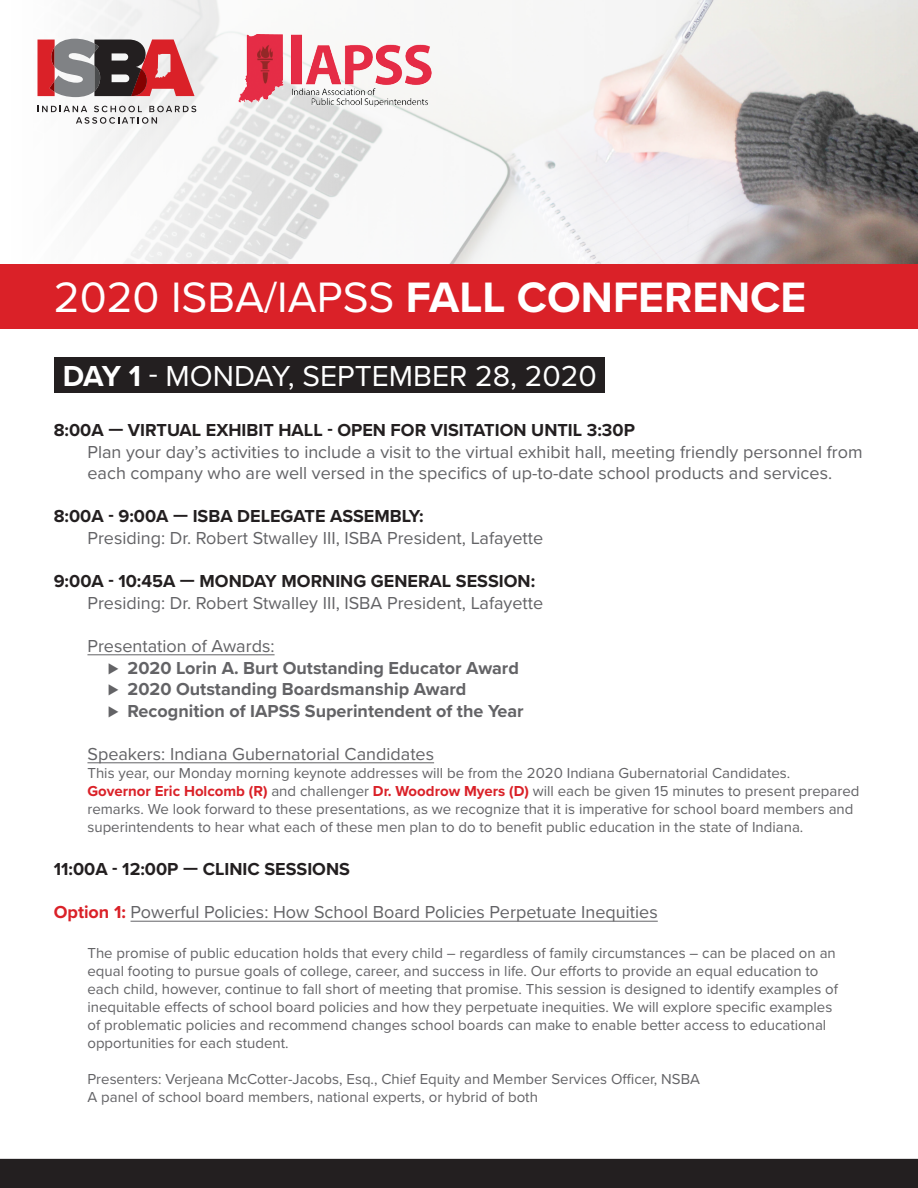
<style>
.page{position:relative;width:918px;height:1188px;background:#fff}
.page>*{position:absolute;margin:0;border:0;box-sizing:border-box;transform-origin:0 0}
.t1{font:44.1px "Proxima Nova";color:#fff}
.t2{font:30px "Proxima Nova";color:#fff}
.t3{font:18px/21.6px "Proxima Nova";color:#636366}
.t4{font:700 18px/21.6px "Proxima Nova";color:#636366}
.t5{font:700 18px "Proxima Nova";color:#231f20}
.t6{font:15px/18px "Proxima Nova";color:#636366}
.s1{font-weight:700}
.s2{font-weight:700;color:#231f20}
.s3{font-weight:400}
.s4{font-weight:700;color:#da2128}
</style>
<div class="page">
<svg style="left:0;top:0;width:918px;height:265px;fill:#f3f2f3"></svg>
<div style="left:54px;top:357px;width:551px;height:36px;background:#231f20"></div>
<div style="left:0;top:265px;width:918px;height:64px;background:#da2128"></div>
<hr style="left:87px;top:654px;width:188px;height:1px;background:#636366">
<hr style="left:87px;top:762px;width:347px;height:1px;background:#636366">
<hr style="left:131px;top:921px;width:527px;height:1px;background:#636366">
<div style="left:0;top:1159px;width:918px;height:29px;background:#231f20"></div>
<svg style="left:38px;top:39px;width:157px;height:58px;background:#9d6366"></svg>
<svg style="left:38px;top:106px;width:158px;height:18px"></svg>
<img style="left:239px;top:35px;width:193px;height:72px">
<p class="t1" style="left:54px;top:264px;width:754px">2020 ISBA/IAPSS <span class="s1">FALL CONFERENCE</span></p>
<p class="t2" style="left:63px;top:354px;width:536px"><span class="s1">DAY 1</span> - MONDAY, SEPTEMBER 28, 2020</p>
<p class="t3" style="left:87px;top:418px;width:777px;text-indent:-34px"><span class="s2">8:00A — VIRTUAL EXHIBIT HALL - OPEN FOR VISITATION UNTIL 3:30P<br></span>Plan your day’s activities to include a visit to the virtual exhibit hall, meeting friendly personnel from each company who are well versed in the specifics of up-to-date school products and services.</p>
<p class="t3" style="left:87px;top:505px;width:457px;text-indent:-34px"><span class="s2">8:00A - 9:00A — ISBA DELEGATE ASSEMBLY:<br></span>Presiding: Dr. Robert Stwalley III, ISBA President, Lafayette</p>
<p class="t3" style="left:87px;top:570px;width:457px;text-indent:-34px"><span class="s2">9:00A - 10:45A — MONDAY MORNING GENERAL SESSION:<br></span>Presiding: Dr. Robert Stwalley III, ISBA President, Lafayette</p>
<p class="t4" style="left:108px;top:635px;width:417px;text-indent:-20px"><span class="s3">Presentation of Awards:<br>⊲</span> 2020 Lorin A. Burt Outstanding Educator Award <span class="s3">⊲</span> 2020 Outstanding Boardsmanship Award<br><span class="s3">⊲</span> Recognition of IAPSS Superintendent of the Year</p>
<p class="t3" style="left:87px;top:742px;width:348px">Speakers: Indiana Gubernatorial Candidates</p>
<p class="t6" style="left:87px;top:763px;width:774px">This year, our Monday morning keynote addresses will be from the 2020 Indiana Gubernatorial Candidates.<br><span class="s4">Governor Eric Holcomb (R)</span> and challenger <span class="s4">Dr. Woodrow Myers (D)</span> will each be given 15 minutes to present prepared remarks. We look forward to these presentations, as we recognize that it is imperative for school board members and superintendents to hear what each of these men plan to do to benefit public education in the state of Indiana.</p>
<p class="t5" style="left:54px;top:856px;width:298px">11:00A - 12:00P — CLINIC SESSIONS</p>
<p class="t3" style="left:54px;top:901px;width:606px"><span class="s4">Option 1:</span> Powerful Policies: How School Board Policies Perpetuate Inequities</p>
<p class="t6" style="left:87px;top:943px;width:752px">The promise of public education holds that every child – regardless of family circumstances – can be placed on an equal footing to pursue goals of college, career, and success in life. Our efforts to provide an equal education to each child, however, continue to fall short of meeting that promise. This session is designed to identify examples of inequitable effects of school board policies and how they perpetuate inequities. We will explore specific examples of problematic policies and recommend changes school boards can make to enable better access to educational opportunities for each student.</p>
<p class="t6" style="left:87px;top:1069px;width:614px">Presenters: Verjeana McCotter-Jacobs, Esq., Chief Equity and Member Services Officer, NSBA<br>A panel of school board members, national experts, or hybrid of both</p>
</div>
